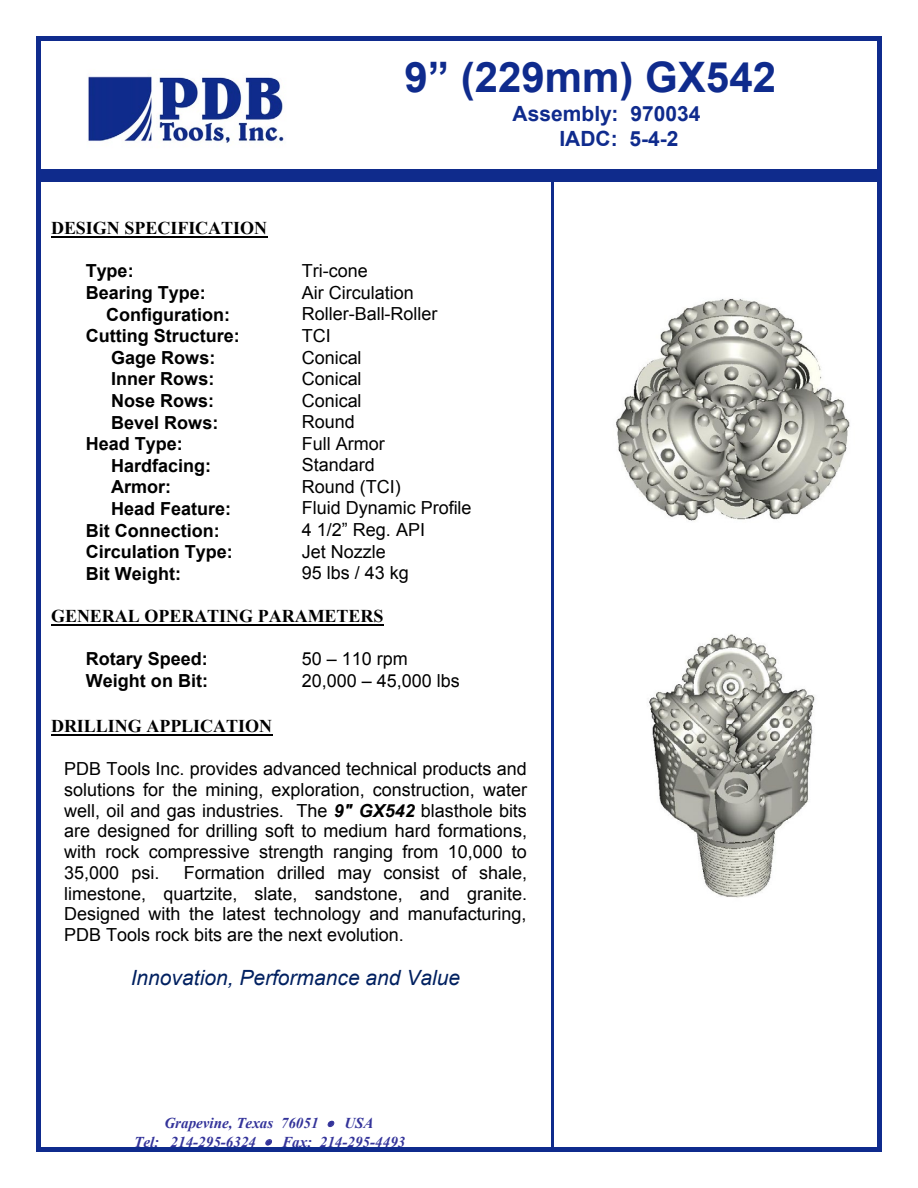
<style>
.page{position:relative;width:918px;height:1188px;background:#fff}
.page>*{position:absolute;margin:0;border:0;box-sizing:border-box;transform-origin:0 0}
.t1{font:700 42px "Arial";color:#0f2b8d}
.t2{font:italic 21px "Arial";color:#002060}
.t3{font:700 21px/24.6px "Arial";color:#0f2b8d}
.t4{font:18px/20.9px "Arial";color:#000;text-align:justify}
.t5{font:700 18px "Arial";color:#000}
.t6{font:700 18px "Times New Roman";color:#000}
.t7{font:italic 700 15px/18.3px "Times New Roman";color:#33339a;text-align:center}
.s1{font-weight:700;font-style:italic}
</style>
<div class="page">
<svg style="left:327px;top:1121px;width:7px;height:6px"></svg>
<svg style="left:265px;top:1139px;width:7px;height:6px"></svg>
<img style="left:88px;top:76px;width:196px;height:67px">
<hr style="left:51px;top:236px;width:216px;height:2px;background:#000">
<hr style="left:51px;top:624px;width:332px;height:2px;background:#000">
<hr style="left:51px;top:734px;width:221px;height:2px;background:#000">
<div style="left:41px;top:169px;width:838px;height:13px;background:#0f2b8c"></div>
<img style="left:553px;top:246px;width:325px;height:698px">
<hr style="left:551px;top:182px;width:2px;height:965px;background:#0f2b8c">
<hr style="left:36px;top:36px;width:846px;height:4px;background:#0f2b8d">
<hr style="left:36px;top:40px;width:4px;height:1108px;background:#0f2b8d">
<hr style="left:878px;top:40px;width:4px;height:1108px;background:#0f2b8d">
<hr style="left:36px;top:1148px;width:846px;height:4px;background:#0f2b8d">
<p class="t6" style="left:51px;top:216px;width:218px">DESIGN SPECIFICATION</p>
<h1 class="t1" style="left:405px;top:49px;width:373px">9” (229mm) GX542</h1>
<p class="t3" style="left:559px;top:102px;width:142px;text-indent:-47px">Assembly: 970034<br>IADC: 5-4-2</p>
<p class="t5" style="left:86px;top:259px;width:49px">Type:</p>
<p class="t4" style="left:302px;top:261px;width:67px">Tri-cone</p>
<p class="t5" style="left:86px;top:281px;width:121px">Bearing Type:</p>
<p class="t4" style="left:302px;top:282px;width:113px">Air Circulation</p>
<p class="t5" style="left:106px;top:302px;width:126px">Configuration:</p>
<p class="t4" style="left:302px;top:304px;width:137px">Roller-Ball-Roller</p>
<p class="t5" style="left:86px;top:324px;width:156px">Cutting Structure:</p>
<p class="t4" style="left:302px;top:326px;width:31px">TCI</p>
<p class="t5" style="left:111px;top:345px;width:106px">Gage Rows:</p>
<p class="t4" style="left:302px;top:347px;width:61px">Conical</p>
<p class="t5" style="left:111px;top:367px;width:105px">Inner Rows:</p>
<p class="t4" style="left:302px;top:369px;width:61px">Conical</p>
<p class="t5" style="left:111px;top:389px;width:105px">Nose Rows:</p>
<p class="t4" style="left:302px;top:390px;width:61px">Conical</p>
<p class="t5" style="left:111px;top:410px;width:109px">Bevel Rows:</p>
<p class="t4" style="left:302px;top:412px;width:54px">Round</p>
<p class="t5" style="left:86px;top:432px;width:98px">Head Type:</p>
<p class="t4" style="left:302px;top:433px;width:85px">Full Armor</p>
<p class="t5" style="left:111px;top:453px;width:102px">Hardfacing:</p>
<p class="t4" style="left:302px;top:455px;width:74px">Standard</p>
<p class="t5" style="left:111px;top:475px;width:62px">Armor:</p>
<p class="t4" style="left:302px;top:476px;width:101px">Round (TCI)</p>
<p class="t5" style="left:111px;top:497px;width:122px">Head Feature:</p>
<p class="t4" style="left:302px;top:498px;width:171px">Fluid Dynamic Profile</p>
<p class="t5" style="left:86px;top:518px;width:136px">Bit Connection:</p>
<p class="t4" style="left:302px;top:519px;width:125px">4 1/2” Reg. API</p>
<p class="t5" style="left:86px;top:540px;width:148px">Circulation Type:</p>
<p class="t4" style="left:302px;top:541px;width:86px">Jet Nozzle</p>
<p class="t5" style="left:86px;top:561px;width:97px">Bit Weight:</p>
<p class="t4" style="left:302px;top:563px;width:109px">95 lbs / 43 kg</p>
<p class="t6" style="left:51px;top:604px;width:334px">GENERAL OPERATING PARAMETERS</p>
<p class="t5" style="left:86px;top:647px;width:123px">Rotary Speed:</p>
<p class="t4" style="left:302px;top:648px;width:108px">50 – 110 rpm</p>
<p class="t5" style="left:86px;top:668px;width:124px">Weight on Bit:</p>
<p class="t4" style="left:302px;top:670px;width:159px">20,000 – 45,000 lbs</p>
<p class="t6" style="left:51px;top:714px;width:223px">DRILLING APPLICATION</p>
<p class="t4" style="left:64px;top:758px;width:464px">PDB Tools Inc. provides advanced technical products and solutions for the mining, exploration, construction, water well, oil and gas industries. The <span class="s1">9" GX542</span> blasthole bits are designed for drilling soft to medium hard formations, with rock compressive strength ranging from 10,000 to 35,000 psi.</p>
<p class="t4" style="left:64px;top:862px;width:464px;text-indent:120px">Formation drilled may consist of shale, limestone, quartzite, slate, sandstone, and granite.<br>Designed with the latest technology and manufacturing, PDB Tools rock bits are the next evolution.</p>
<p class="t2" style="left:131px;top:964px;width:331px">Innovation, Performance and Value</p>
<p class="t7" style="left:134px;top:1114px;width:273px">Grapevine, Texas 76051 • USA<br>Tel: 214-295-6324 • Fax: 214-295-4493</p>
</div>
